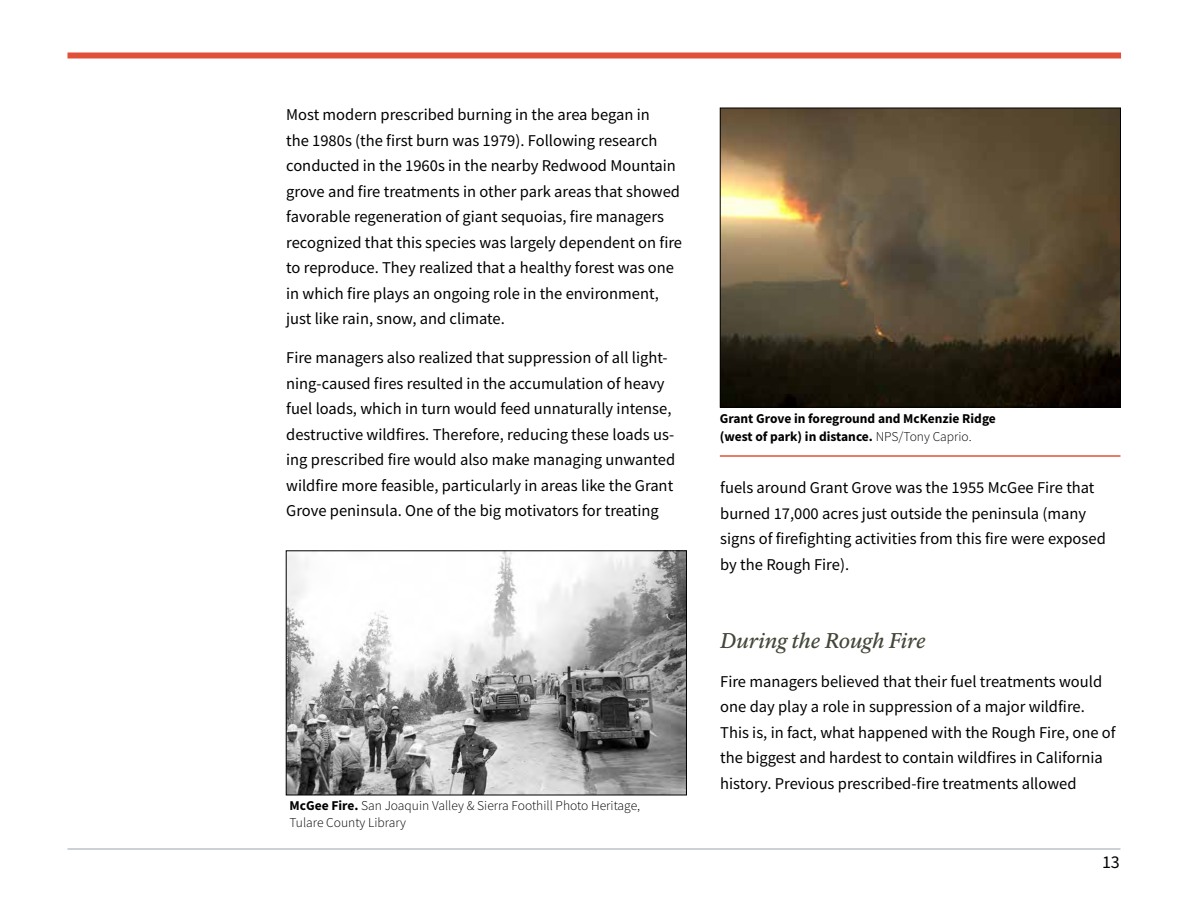
<style>
.page{position:relative;width:1188px;height:918px;background:#fff}
.page>*{position:absolute;margin:0;border:0;box-sizing:border-box;transform-origin:0 0}
.t1{font:italic 21px "NPS Rawlinson OT Med";color:#434739}
.t2{font:18px "Source Sans Pro";color:#000}
.t3{font:16.5px/25.5px "Source Sans Pro";color:#000}
.t4{font:700 13.5px/18px "Source Sans Pro";color:#000}
.t5{font:300 13.5px/16.5px "Source Sans Pro";color:#000}
.s1{font-weight:700}
.s2{font-weight:300}
</style>
<div class="page">
<hr style="left:720px;top:455px;width:400px;height:2px;background:#e1513a">
<div style="left:68px;top:52px;width:1053px;height:6px;background:#e1513a"></div>
<hr style="left:68px;top:848px;width:1052px;height:2px;background:#bac3c6">
<img style="left:288px;top:552px;width:397px;height:241px">
<div style="left:286px;top:550px;width:401px;height:245px;border:1px solid #000"></div>
<img style="left:722px;top:110px;width:397px;height:296px">
<div style="left:720px;top:108px;width:401px;height:300px;border:1px solid #000"></div>
<p class="t3" style="left:286px;top:102px;width:397px">Most modern prescribed burning in the area began in<br>the 1980s (the first burn was 1979). Following research conducted in the 1960s in the nearby Redwood Mountain grove and fire treatments in other park areas that showed favorable regeneration of giant sequoias, fire managers recognized that this species was largely dependent on fire to reproduce. They realized that a healthy forest was one in which fire plays an ongoing role in the environment, just like rain, snow, and climate.</p>
<p class="t3" style="left:286px;top:345px;width:390px">Fire managers also realized that suppression of all light&shy;ning-caused fires resulted in the accumulation of heavy fuel loads, which in turn would feed unnaturally intense, destructive wildfires. Therefore, reducing these loads us&shy;ing prescribed fire would also make managing unwanted wildfire more feasible, particularly in areas like the Grant Grove peninsula. One of the big motivators for treating</p>
<p class="t5" style="left:290px;top:797px;width:352px"><span class="s1">McGee Fire.</span> San Joaquin Valley &amp; Sierra Foothill Photo Heritage,<br>Tulare County Library</p>
<p class="t4" style="left:720px;top:409px;width:278px">Grant Grove in foreground and McKenzie Ridge (west of park) in distance. <span class="s2">NPS/Tony Caprio.</span></p>
<p class="t3" style="left:720px;top:475px;width:387px">fuels around Grant Grove was the 1955 McGee Fire that burned 17,000 acres just outside the peninsula (many signs of firefighting activities from this fire were exposed by the Rough Fire).</p>
<h4 class="t1" style="left:720px;top:628px;width:207px">During the Rough Fire</h4>
<p class="t3" style="left:720px;top:669px;width:397px">Fire managers believed that their fuel treatments would one day play a role in suppression of a major wildfire.<br>This is, in fact, what happened with the Rough Fire, one of the biggest and hardest to contain wildfires in California history. Previous prescribed-fire treatments allowed</p>
<p class="t2" style="left:1102px;top:850px;width:19px">13</p>
</div>
